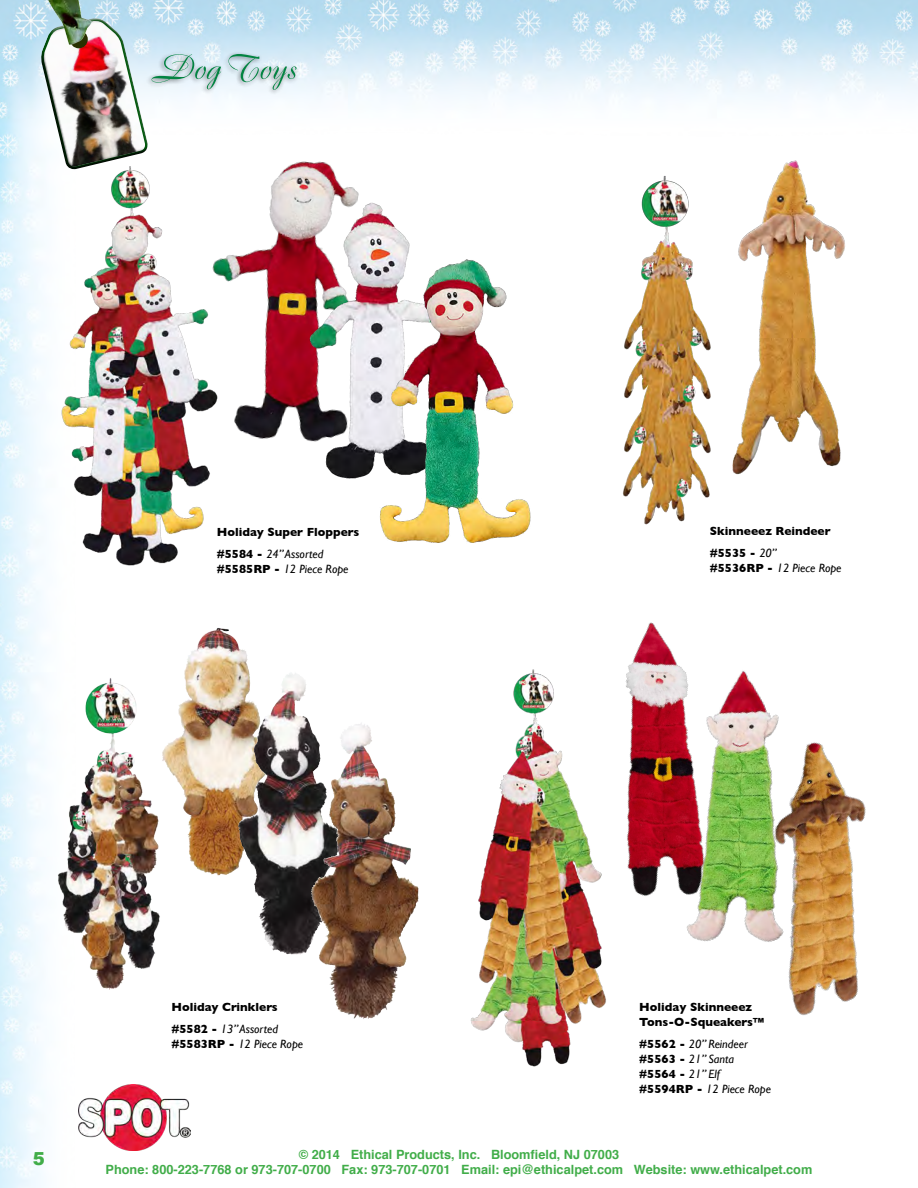
<style>
.page{position:relative;width:918px;height:1188px;background:#fff}
.page>*{position:absolute;margin:0;border:0;box-sizing:border-box;transform-origin:0 0}
.t1{font:900 18px "Arial";color:#41ad49}
.t2{font:700 12.75px/15.3px "Helvetica";color:#41ad49;text-align:center}
.t3{font:700 12px/21.8px "Gill Sans";color:#000}
.t4{font:italic 12px/15px "Gill Sans";color:#000}
.s1{font-weight:400;font-style:italic}
.s2{font-weight:700;font-style:normal}
</style>
<div class="page">
<img style="left:0;top:0;width:918px;height:1188px">
<img style="left:79px;top:1084px;width:111px;height:66px">
<img style="left:0;top:0;width:124px;height:45px">
<img style="left:227px;top:142px;width:205px;height:317px">
<img style="left:278px;top:196px;width:217px;height:290px">
<img style="left:358px;top:256px;width:217px;height:290px">
<img style="left:54px;top:171px;width:173px;height:397px">
<img style="left:502px;top:596px;width:316px;height:58px">
<img style="left:589px;top:637px;width:306px;height:350px">
<img style="left:648px;top:697px;width:270px;height:354px">
<img style="left:458px;top:654px;width:158px;height:427px">
<img style="left:722px;top:154px;width:135px;height:324px">
<img style="left:616px;top:171px;width:106px;height:375px">
<img style="left:184px;top:628px;width:34px;height:43px">
<img style="left:267px;top:672px;width:28px;height:44px">
<img style="left:339px;top:722px;width:23px;height:32px">
<img style="left:52px;top:672px;width:127px;height:318px">
<img style="left:34px;top:12px;width:263px;height:159px">
<p class="t3" style="left:217px;top:521px;width:144px">Holiday Super Floppers #5584 - <span class="s1">24” Assorted</span></p>
<p class="t4" style="left:217px;top:561px;width:133px"><span class="s2">#5585RP -</span> 12 Piece Rope</p>
<p class="t3" style="left:710px;top:520px;width:122px">Skinneeez Reindeer #5535 - <span class="s1">20”</span></p>
<p class="t4" style="left:710px;top:560px;width:133px"><span class="s2">#5536RP -</span> 12 Piece Rope</p>
<h1 class="t1" style="left:33px;top:1148px;width:14px">5</h1>
<p class="t3" style="left:171px;top:996px;width:108px">Holiday Crinklers #5582 - <span class="s1">13” Assorted</span></p>
<p class="t4" style="left:171px;top:1036px;width:133px"><span class="s2">#5583RP -</span> 12 Piece Rope</p>
<p class="t3" style="left:639px;top:1000px;width:127px;line-height:15px">Holiday Skinneeez<br>Tons-O-Squeakers™</p>
<p class="t4" style="left:639px;top:1036px;width:133px"><span class="s2">#5562 -</span> 20” Reindeer <span class="s2">#5563 -</span> 21” Santa <span class="s2">#5564 -</span> 21” Elf <span class="s2">#5594RP -</span> 12 Piece Rope</p>
<p class="t2" style="left:106px;top:1147px;width:708px">© 2014 Ethical Products, Inc. Bloomfield, NJ 07003<br>Phone: 800-223-7768 or 973-707-0700 Fax: 973-707-0701 Email: epi@ethicalpet.com Website: www.ethicalpet.com</p>
</div>
